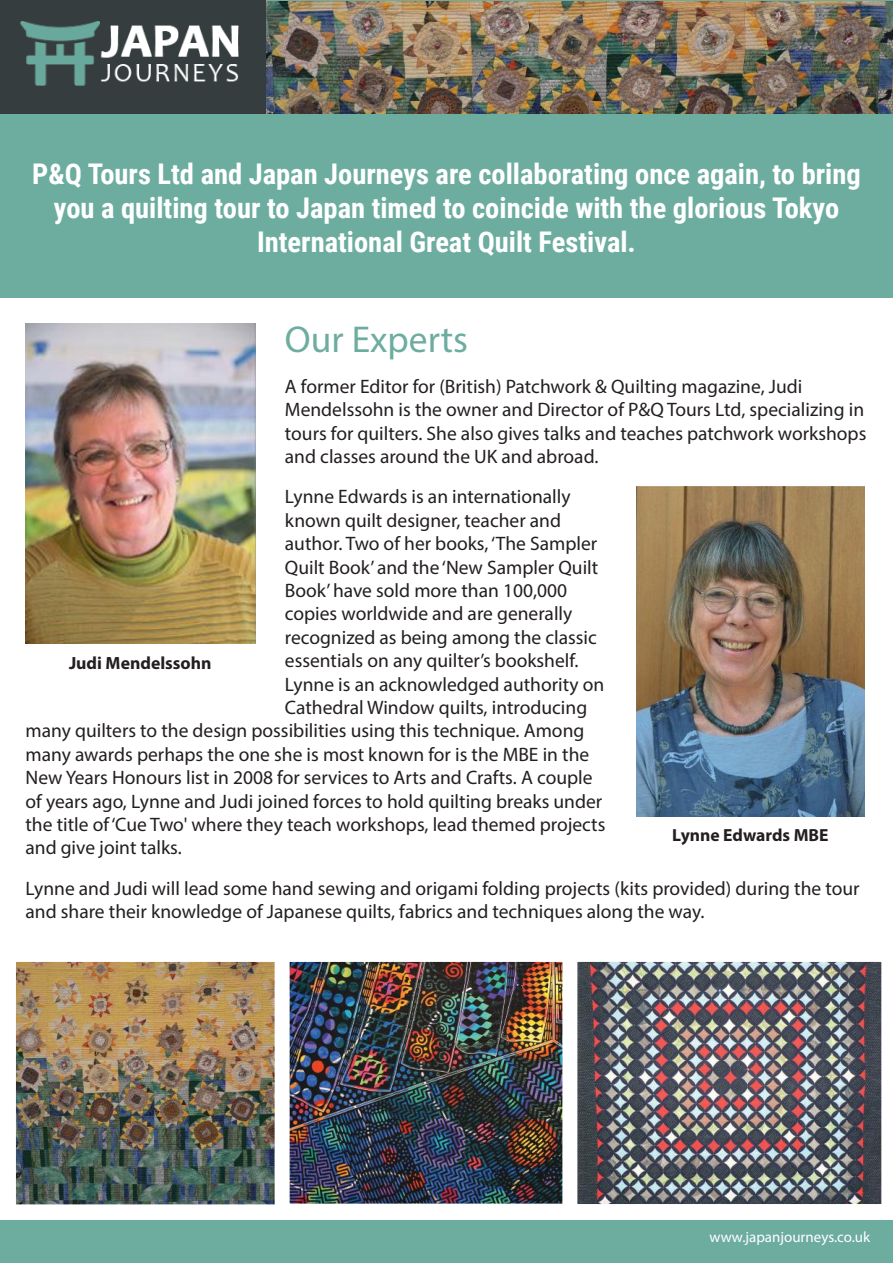
<style>
.page{position:relative;width:893px;height:1263px;background:#fff}
.page>*{position:absolute;margin:0;border:0;box-sizing:border-box;transform-origin:0 0}
.t1{font:37.5px "Myriad Pro";color:#6dada0}
.t2{font:700 28.5px/34.2px "Roboto Condensed";color:#fff;text-align:center}
.t3{font:19.5px/23.4px "Myriad Pro";color:#241f1f}
.t4{font:700 17.7px "Myriad Pro";color:#241f1f}
.t5{font:700 17.55px "Myriad Pro";color:#241f1f}
.t6{font:15px "Myriad Pro";color:#fff}
</style>
<div class="page">
<div style="left:0;top:0;width:893px;height:297px;background:#6dada0"></div>
<div style="left:0;top:1220px;width:893px;height:43px;background:#6dada0"></div>
<img style="left:17px;top:963px;width:258px;height:240px">
<img style="left:291px;top:963px;width:271px;height:239px">
<div style="left:275px;top:947px;width:306px;height:271px;border:15px solid #fff"></div>
<img style="left:265px;top:1px;width:628px;height:113px">
<img style="left:562px;top:947px;width:320px;height:271px">
<img style="left:26px;top:323px;width:229px;height:321px">
<img style="left:637px;top:487px;width:227px;height:330px">
<div style="left:0;top:0;width:265px;height:114px;background:#353d3e"></div>
<img style="left:20px;top:21px;width:218px;height:65px">
<hr style="left:892px;top:191px;width:1px;height:104px;background:#353d3e">
<h2 class="t2" style="left:32px;top:156px;width:830px">P&amp;Q Tours Ltd and Japan Journeys are collaborating once again, to bring you a quilting tour to Japan timed to coincide with the glorious Tokyo<br>International Great Quilt Festival.</h2>
<h1 class="t1" style="left:285px;top:317px;width:185px">Our Experts</h1>
<p class="t3" style="left:285px;top:374px;width:583px">A former Editor for (British) Patchwork &amp; Quilting magazine, Judi Mendelssohn is the owner and Director of P&amp;Q Tours Ltd, specializing in tours for quilters. She also gives talks and teaches patchwork workshops and classes around the UK and abroad.</p>
<p class="t3" style="left:285px;top:485px;width:287px">Lynne Edwards is an internationally</p>
<p class="t3" style="left:285px;top:508px;width:278px">known quilt designer, teacher and</p>
<p class="t3" style="left:285px;top:532px;width:314px">author. Two of her books, ‘The Sampler</p>
<p class="t3" style="left:285px;top:555px;width:315px">Quilt Book’ and the ‘New Sampler Quilt</p>
<p class="t3" style="left:285px;top:578px;width:284px">Book’ have sold more than 100,000</p>
<p class="t3" style="left:285px;top:602px;width:289px">copies worldwide and are generally</p>
<p class="t3" style="left:285px;top:625px;width:313px">recognized as being among the classic</p>
<p class="t3" style="left:285px;top:649px;width:295px">essentials on any quilter’s bookshelf.</p>
<p class="t3" style="left:285px;top:672px;width:321px">Lynne is an acknowledged authority on</p>
<p class="t3" style="left:285px;top:695px;width:304px">Cathedral Window quilts, introducing</p>
<p class="t3" style="left:26px;top:719px;width:560px">many quilters to the design possibilities using this technique. Among</p>
<p class="t3" style="left:26px;top:742px;width:565px">many awards perhaps the one she is most known for is the MBE in the</p>
<p class="t3" style="left:26px;top:766px;width:569px">New Years Honours list in 2008 for services to Arts and Crafts. A couple</p>
<p class="t3" style="left:26px;top:789px;width:578px">of years ago, Lynne and Judi joined forces to hold quilting breaks under</p>
<p class="t3" style="left:26px;top:812px;width:581px">the title of ‘Cue Two' where they teach workshops, lead themed projects</p>
<p class="t3" style="left:26px;top:836px;width:158px">and give joint talks.</p>
<p class="t3" style="left:26px;top:876px;width:835px">Lynne and Judi will lead some hand sewing and origami folding projects (kits provided) during the tour and share their knowledge of Japanese quilts, fabrics and techniques along the way.</p>
<p class="t4" style="left:69px;top:651px;width:144px">Judi Mendelssohn</p>
<p class="t5" style="left:672px;top:823px;width:158px">Lynne Edwards MBE</p>
<p class="t6" style="left:709px;top:1228px;width:162px">www.japanjourneys.co.uk</p>
</div>
